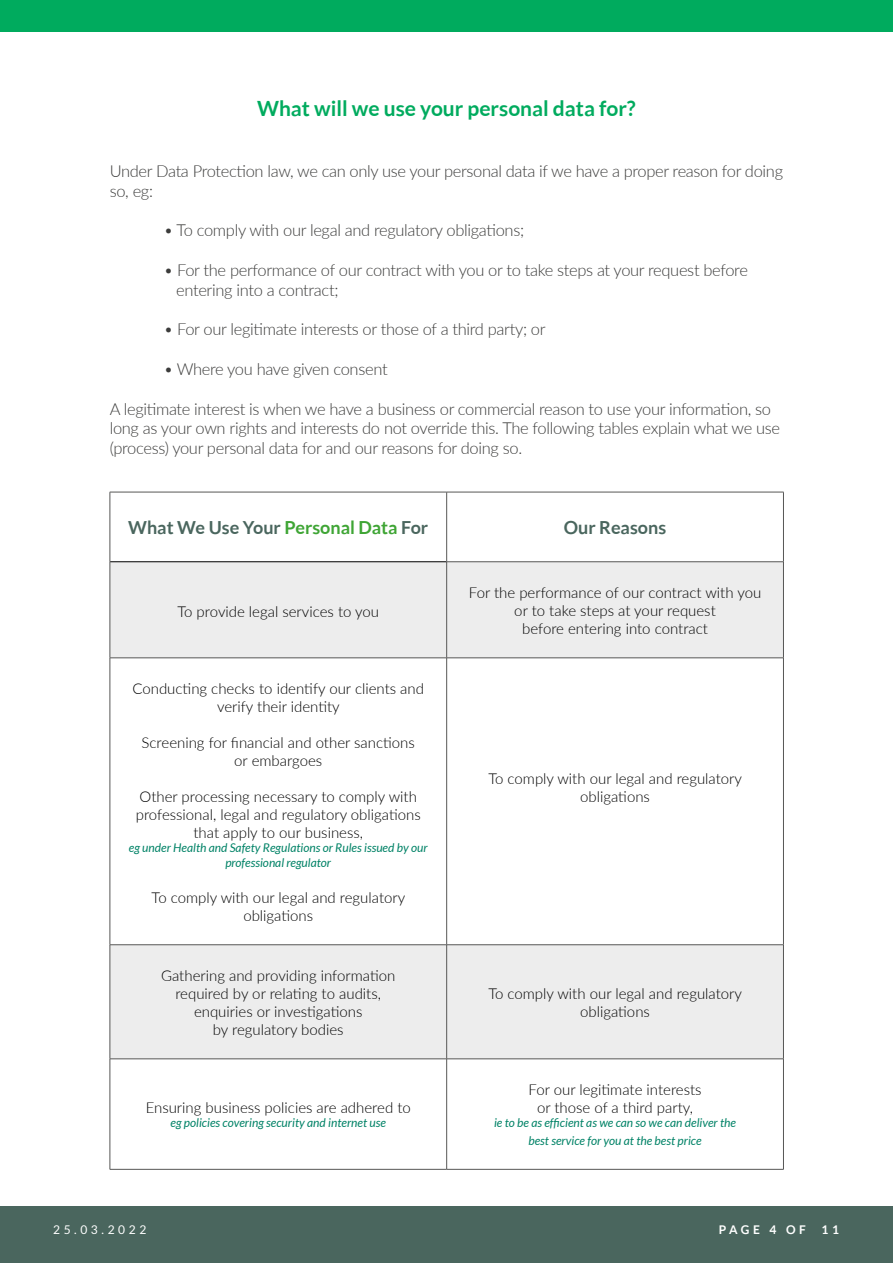
<style>
.page{position:relative;width:893px;height:1263px;background:#fff}
.page>*{position:absolute;margin:0;border:0;box-sizing:border-box;transform-origin:0 0}
.t1{font:700 21px "Lato";color:#00ab5e}
.t2{font:700 18px "Lato";color:#4a665e}
.t3{font:300 16.5px/19.8px "Lato";letter-spacing:-.02em;color:#3c3c3b}
.t4{font:300 15px/18px "Lato";color:#000;text-align:center}
.t5{font:italic 12px/14.4px "Lato";color:#008266;text-align:center}
.t6{font:12px "Lato";letter-spacing:.3em;color:#fff}
.t7{font:700 12px "Lato";letter-spacing:.285em;color:#fff}
.s1{color:#3fa535}
</style>
<div class="page">
<div style="left:0;top:0;width:893px;height:32px;background:#00ab5e"></div>
<div style="left:0;top:1205px;width:893px;height:58px;background:#4a665e"></div>
<svg style="left:111px;top:562px;width:672px;height:496px"></svg>
<hr style="left:446px;top:562px;width:1px;height:96px;background:#575756">
<hr style="left:110px;top:658px;width:337px;height:1px;background:#575756">
<hr style="left:447px;top:658px;width:337px;height:1px;background:#575756">
<hr style="left:446px;top:658px;width:1px;height:286px;background:#575756">
<hr style="left:110px;top:944px;width:337px;height:1px;background:#575756">
<hr style="left:447px;top:944px;width:337px;height:1px;background:#575756">
<hr style="left:446px;top:945px;width:1px;height:114px;background:#575756">
<hr style="left:110px;top:1058px;width:337px;height:1px;background:#575756">
<hr style="left:447px;top:1058px;width:337px;height:1px;background:#575756">
<hr style="left:446px;top:1059px;width:1px;height:110px;background:#575756">
<hr style="left:110px;top:561px;width:336px;height:1px;background:#000">
<hr style="left:110px;top:492px;width:337px;height:1px;background:#575756">
<hr style="left:110px;top:492px;width:1px;height:70px;background:#575756">
<hr style="left:110px;top:562px;width:1px;height:96px;background:#575756">
<hr style="left:110px;top:658px;width:1px;height:286px;background:#575756">
<hr style="left:110px;top:945px;width:1px;height:114px;background:#575756">
<hr style="left:110px;top:1059px;width:1px;height:110px;background:#575756">
<hr style="left:783px;top:562px;width:1px;height:96px;background:#575756">
<hr style="left:783px;top:658px;width:1px;height:286px;background:#575756">
<hr style="left:783px;top:945px;width:1px;height:114px;background:#575756">
<hr style="left:783px;top:1059px;width:1px;height:110px;background:#575756">
<hr style="left:447px;top:492px;width:337px;height:1px;background:#575756">
<hr style="left:446px;top:492px;width:1px;height:70px;background:#575756">
<hr style="left:783px;top:492px;width:1px;height:70px;background:#575756">
<hr style="left:446px;top:561px;width:338px;height:1px;background:#575756">
<hr style="left:110px;top:1169px;width:337px;height:1px;background:#575756">
<hr style="left:447px;top:1169px;width:337px;height:1px;background:#575756">
<h1 class="t1" style="left:257px;top:96px;width:380px">What will we use your personal data for?</h1>
<p class="t3" style="left:110px;top:161px;width:675px">Under Data Protection law, we can only use your personal data if we have a proper reason for doing so, eg:</p>
<p class="t3" style="left:164px;top:220px;width:362px">• To comply with our legal and regulatory obligations;</p>
<p class="t3" style="left:176px;top:260px;width:573px;text-indent:-12px">• For the performance of our contract with you or to take steps at your request before entering into a contract;</p>
<p class="t3" style="left:164px;top:319px;width:383px">• For our legitimate interests or those of a third party; or</p>
<p class="t3" style="left:164px;top:359px;width:225px">• Where you have given consent</p>
<p class="t3" style="left:110px;top:398px;width:672px">A legitimate interest is when we have a business or commercial reason to use your information, so long as your own rights and interests do not override this. The following tables explain what we use (process) your personal data for and our reasons for doing so.</p>
<p class="t2" style="left:128px;top:517px;width:302px">What We Use Your <span class="s1">Personal Data</span> For</p>
<p class="t2" style="left:564px;top:517px;width:104px">Our Reasons</p>
<p class="t4" style="left:177px;top:602px;width:203px">To provide legal services to you</p>
<p class="t4" style="left:132px;top:679px;width:293px">Conducting checks to identify our clients and verify their identity</p>
<p class="t4" style="left:142px;top:733px;width:275px">Screening for financial and other sanctions or embargoes</p>
<p class="t4" style="left:136px;top:787px;width:286px">Other processing necessary to comply with professional, legal and regulatory obligations that apply to our business,</p>
<p class="t5" style="left:129px;top:841px;width:300px">eg under Health and Safety Regulations or Rules issued by our professional regulator</p>
<p class="t4" style="left:152px;top:888px;width:255px">To comply with our legal and regulatory obligations</p>
<p class="t4" style="left:161px;top:966px;width:236px">Gathering and providing information required by or relating to audits, enquiries or investigations<br>by regulatory bodies</p>
<p class="t4" style="left:146px;top:1098px;width:267px">Ensuring business policies are adhered to</p>
<p class="t5" style="left:170px;top:1116px;width:217px">eg policies covering security and internet use</p>
<p class="t4" style="left:469px;top:583px;width:294px">For the performance of our contract with you or to take steps at your request<br>before entering into contract</p>
<p class="t4" style="left:488px;top:769px;width:255px">To comply with our legal and regulatory obligations</p>
<p class="t4" style="left:488px;top:984px;width:255px">To comply with our legal and regulatory obligations</p>
<p class="t4" style="left:528px;top:1080px;width:175px">For our legitimate interests or those of a third party,</p>
<p class="t5" style="left:494px;top:1114px;width:244px;line-height:18px">ie to be as efficient as we can so we can deliver the best service for you at the best price</p>
<p class="t6" style="left:53px;top:1223px;width:95px">25.03.2022</p>
<p class="t7" style="left:719px;top:1223px;width:89px">PAGE 4 OF</p>
<p class="t7" style="left:821px;top:1223px;width:19px">1 1</p>
</div>
